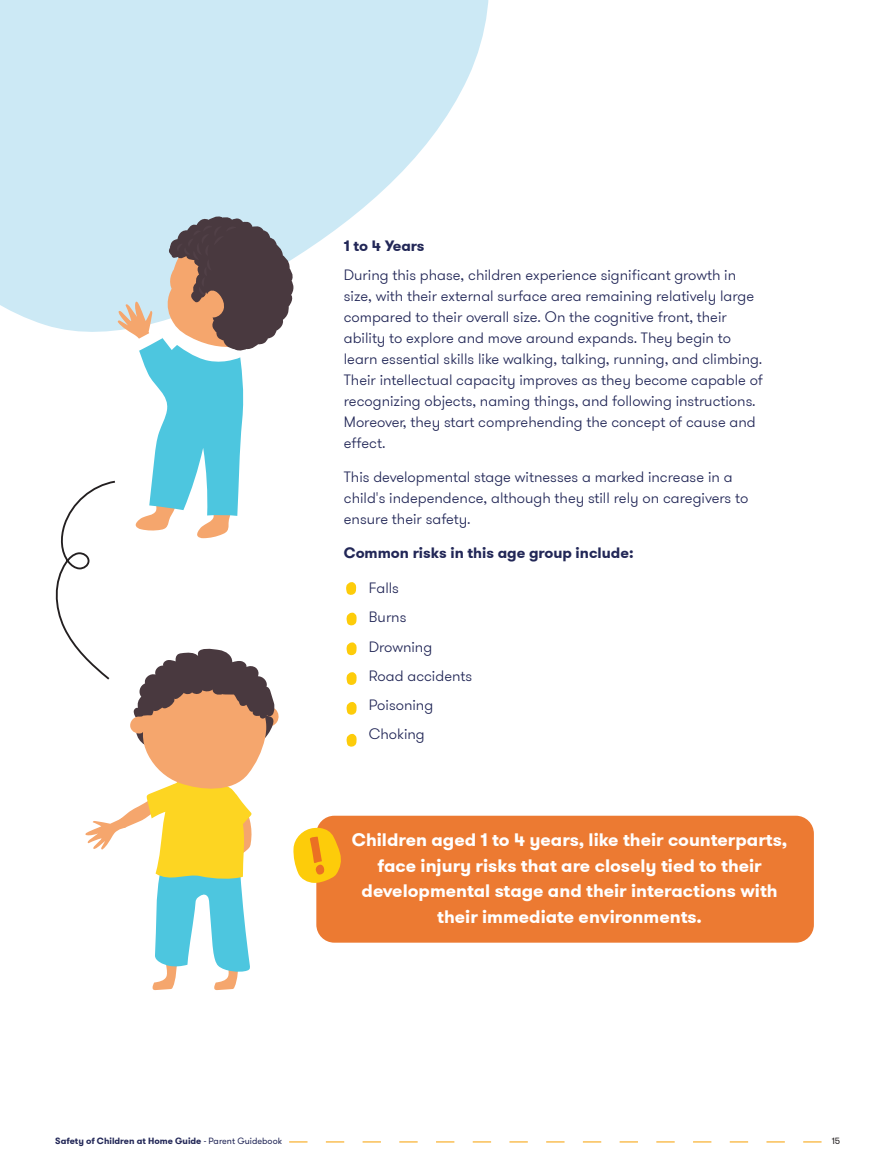
<style>
.page{position:relative;width:893px;height:1170px;background:#fff}
.page>*{position:absolute;margin:0;border:0;box-sizing:border-box;transform-origin:0 0}
.t1{font:700 18px/25.5px "GT Walsheim Pro";color:#fff;text-align:center}
.t2{font:300 15px/21px "GT Walsheim Pro";color:#222757}
.t3{font:700 15px "GT Walsheim Pro";color:#222757}
.t4{font:700 9px "GT Walsheim Pro";color:#222757}
.t5{font:9px "GT Walsheim Pro";color:#231f20}
.s1{font-weight:400}
</style>
<div class="page">
<svg style="left:0;top:0;width:489px;height:327px;fill:#cce9f5"></svg>
<div style="left:316px;top:815px;width:498px;height:127px;background:#ec7a32;border-radius:18px"></div>
<svg style="left:51px;top:214px;width:306px;height:776px"></svg>
<svg style="left:289px;top:1141px;width:532px;height:1px"></svg>
<p class="t3" style="left:344px;top:236px;width:82px">1 to 4 Years</p>
<p class="t2" style="left:344px;top:264px;width:421px">During this phase, children experience significant growth in size, with their external surface area remaining relatively large compared to their overall size. On the cognitive front, their ability to explore and move around expands. They begin to learn essential skills like walking, talking, running, and climbing.<br>Their intellectual capacity improves as they become capable of recognizing objects, naming things, and following instructions.<br>Moreover, they start comprehending the concept of cause and effect.</p>
<p class="t2" style="left:344px;top:466px;width:406px">This developmental stage witnesses a marked increase in a child's independence, although they still rely on caregivers to ensure their safety.</p>
<p class="t3" style="left:344px;top:543px;width:291px">Common risks in this age group include:</p>
<p class="t2" style="left:369px;top:573px;width:105px;line-height:29.2px">Falls<br>Burns<br>Drowning<br>Road accidents<br>Poisoning<br>Choking</p>
<p class="t1" style="left:352px;top:826px;width:437px">Children aged 1 to 4 years, like their counterparts, face injury risks that are closely tied to their developmental stage and their interactions with their immediate environments.</p>
<p class="t4" style="left:55px;top:1135px;width:228px">Safety of Children at Home Guide <span class="s1">- Parent Guidebook</span></p>
<p class="t5" style="left:832px;top:1135px;width:10px">15</p>
</div>
